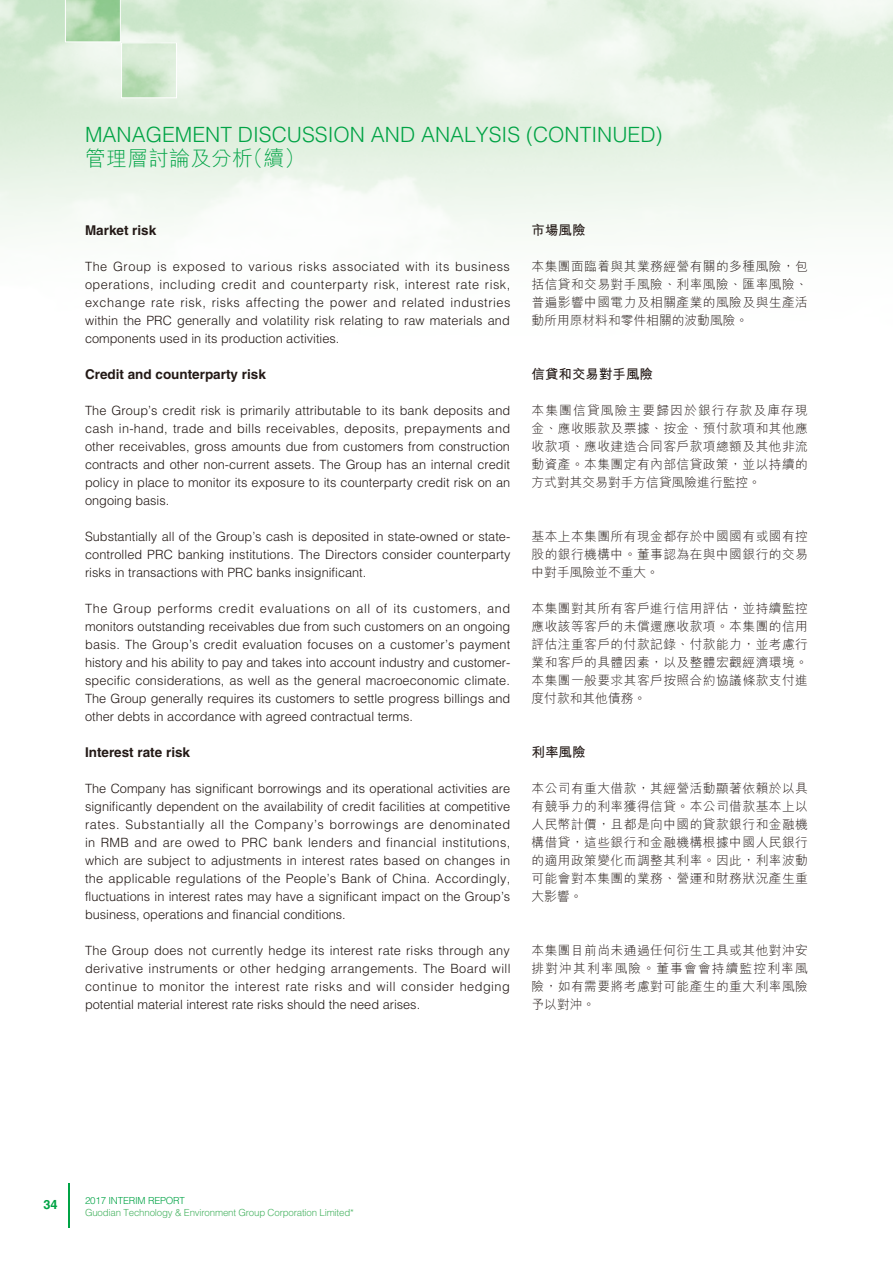
<style>
.page{position:relative;width:893px;height:1263px;background:#fff}
.page>*{position:absolute;margin:0;border:0;box-sizing:border-box;transform-origin:0 0}
.t1{font:300 21px "Helvetica LT Std";color:#00a345}
.t2{font:300 21px "M Hei HK";color:#00a345}
.t3{font:700 13.5px "Helvetica LT Std";color:#231916}
.t4{font:700 13.5px "M Hei HK";color:#231916}
.t5{font:300 12.75px/18px "Helvetica LT Std";color:#231916;text-align:justify}
.t6{font:300 12.75px/18px "M Hei HK";letter-spacing:.035em;color:#231916;text-align:justify}
.t7{font:700 12.75px "Helvetica LT Std";color:#00a345}
.t8{font:300 9.75px "Helvetica LT Std";letter-spacing:-.02em;color:#48b362}
.t9{font:300 9.75px "Helvetica LT Std";letter-spacing:-.02em;color:#00a345}
</style>
<div class="page">
<img style="left:0;top:0;width:893px;height:1228px">
<img style="left:123px;top:44px;width:52px;height:52px">
<div style="left:121px;top:42px;width:56px;height:56px;border:1px solid #fff"></div>
<svg style="left:65px;top:0;width:56px;height:42px;background:#b0d8ae"></svg>
<hr style="left:68px;top:1183px;width:1px;height:44px;background:#00a345">
<h1 class="t1" style="left:85px;top:121px;width:579px">MANAGEMENT DISCUSSION AND ANALYSIS (CONTINUED)</h1>
<h1 class="t2" style="left:85px;top:147px;width:222px">管理層討論及分析（續）</h1>
<p class="t3" style="left:85px;top:222px;width:73px">Market risk</p>
<p class="t5" style="left:85px;top:257px;width:427px">The Group is exposed to various risks associated with its business operations, including credit and counterparty risk, interest rate risk, exchange rate risk, risks affecting the power and related industries within the PRC generally and volatility risk relating to raw materials and components used in its production activities.</p>
<p class="t3" style="left:85px;top:366px;width:182px">Credit and counterparty risk</p>
<p class="t5" style="left:85px;top:401px;width:427px">The Group’s credit risk is primarily attributable to its bank deposits and cash in-hand, trade and bills receivables, deposits, prepayments and other receivables, gross amounts due from customers from construction contracts and other non-current assets. The Group has an internal credit policy in place to monitor its exposure to its counterparty credit risk on an ongoing basis.</p>
<p class="t5" style="left:85px;top:527px;width:427px">Substantially all of the Group’s cash is deposited in state-owned or state&shy;controlled PRC banking institutions. The Directors consider counterparty risks in transactions with PRC banks insignificant.</p>
<p class="t5" style="left:85px;top:599px;width:427px">The Group performs credit evaluations on all of its customers, and monitors outstanding receivables due from such customers on an ongoing basis. The Group’s credit evaluation focuses on a customer’s payment history and his ability to pay and takes into account industry and customer&shy;specific considerations, as well as the general macroeconomic climate.<br>The Group generally requires its customers to settle progress billings and other debts in accordance with agreed contractual terms.</p>
<p class="t3" style="left:85px;top:744px;width:107px">Interest rate risk</p>
<p class="t5" style="left:85px;top:779px;width:427px">The Company has significant borrowings and its operational activities are significantly dependent on the availability of credit facilities at competitive rates. Substantially all the Company’s borrowings are denominated in RMB and are owed to PRC bank lenders and financial institutions, which are subject to adjustments in interest rates based on changes in the applicable regulations of the People’s Bank of China. Accordingly, fluctuations in interest rates may have a significant impact on the Group’s business, operations and financial conditions.</p>
<p class="t5" style="left:85px;top:941px;width:427px">The Group does not currently hedge its interest rate risks through any derivative instruments or other hedging arrangements. The Board will continue to monitor the interest rate risks and will consider hedging potential material interest rate risks should the need arises.</p>
<p class="t4" style="left:531px;top:220px;width:55px">市場風險</p>
<p class="t6" style="left:531px;top:257px;width:278px">本集團面臨着與其業務經營有關的多種風險，包括信貸和交易對手風險、利率風險、匯率風險、普遍影響中國電力及相關產業的風險及與生產活動所用原材料和零件相關的波動風險。</p>
<p class="t4" style="left:531px;top:364px;width:123px">信貸和交易對手風險</p>
<p class="t6" style="left:531px;top:401px;width:278px">本集團信貸風險主要歸因於銀行存款及庫存現金、應收賬款及票據、按金、預付款項和其他應收款項、應收建造合同客戶款項總額及其他非流動資產。本集團定有內部信貸政策，並以持續的方式對其交易對手方信貸風險進行監控。</p>
<p class="t6" style="left:531px;top:527px;width:278px">基本上本集團所有現金都存於中國國有或國有控股的銀行機構中。董事認為在與中國銀行的交易中對手風險並不重大。</p>
<p class="t6" style="left:531px;top:599px;width:278px">本集團對其所有客戶進行信用評估，並持續監控應收該等客戶的未償還應收款項。本集團的信用評估注重客戶的付款記錄、付款能力，並考慮行業和客戶的具體因素，以及整體宏觀經濟環境。本集團一般要求其客戶按照合約協議條款支付進度付款和其他債務。</p>
<p class="t4" style="left:531px;top:742px;width:55px">利率風險</p>
<p class="t6" style="left:531px;top:779px;width:278px">本公司有重大借款，其經營活動顯著依賴於以具有競爭力的利率獲得信貸。本公司借款基本上以人民幣計價，且都是向中國的貸款銀行和金融機構借貸，這些銀行和金融機構根據中國人民銀行的適用政策變化而調整其利率。因此，利率波動可能會對本集團的業務、營運和財務狀況產生重大影響。</p>
<p class="t6" style="left:531px;top:941px;width:278px">本集團目前尚未通過任何衍生工具或其他對沖安排對沖其利率風險。董事會會持續監控利率風險，如有需要將考慮對可能產生的重大利率風險予以對沖。</p>
<p class="t7" style="left:43px;top:1197px;width:16px">34</p>
<p class="t9" style="left:85px;top:1194px;width:101px">2017 INTERIM REPORT</p>
<p class="t8" style="left:85px;top:1206px;width:270px">Guodian Technology &amp; Environment Group Corporation Limited*</p>
</div>
